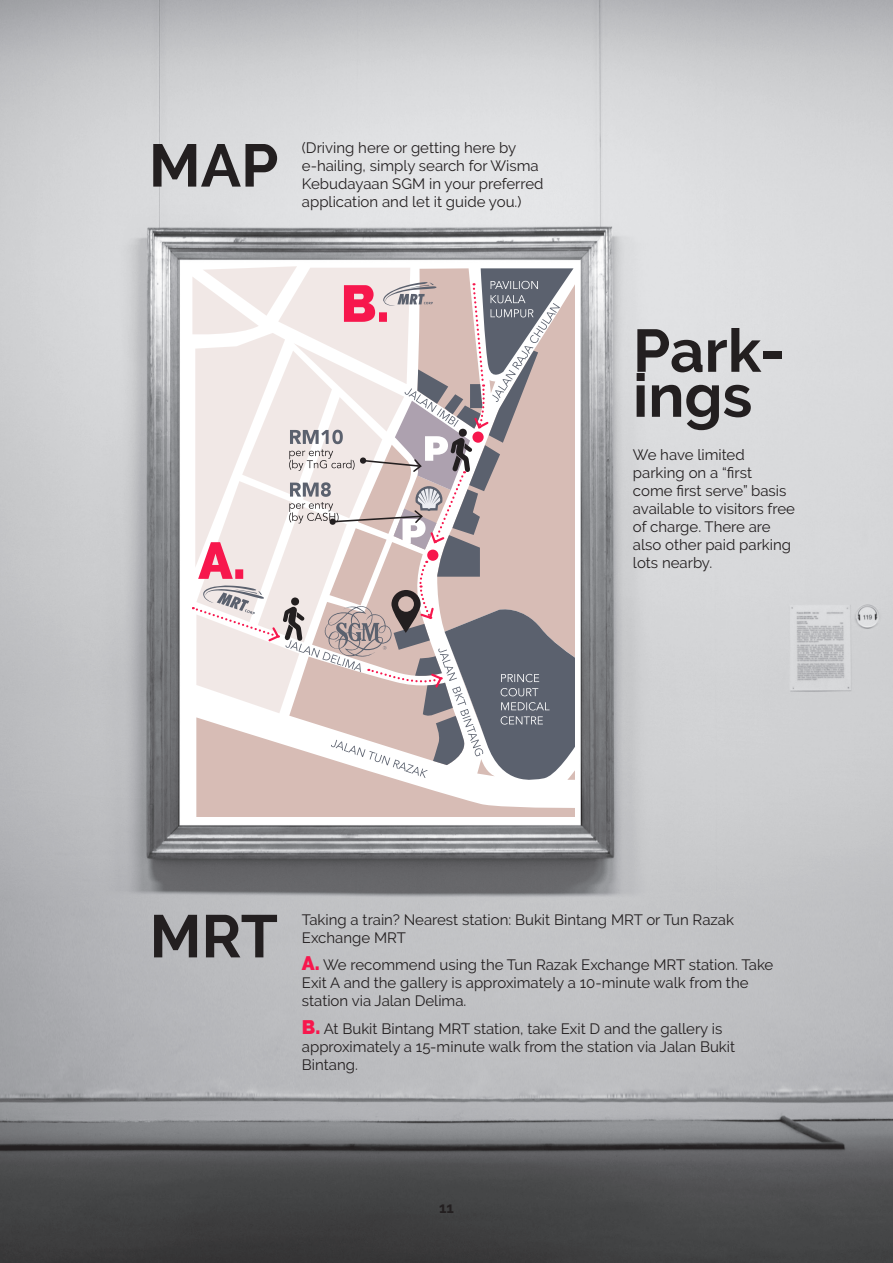
<style>
.page{position:relative;width:893px;height:1263px;background:#fff}
.page>*{position:absolute;margin:0;border:0;box-sizing:border-box;transform-origin:0 0}
.sub_eng{font:700 60px/45px "Raleway";color:#231f20}
.cap_eng{font:15px/18px "Raleway";color:#231f20}
.t1{font:700 15px "Raleway";color:#231f20}
.s1{font-weight:900;font-size:19.5px;color:#f7174d}
</style>
<div class="page">
<img style="left:0;top:0;width:893px;height:1263px">
<svg style="left:192px;top:266px;width:382px;height:551px"></svg>
<p class="sub_eng" style="left:149px;top:143px;width:131px">MAP</p>
<p class="cap_eng" style="left:302px;top:139px;width:243px">(Driving here or getting here by e-hailing, simply search for Wisma Kebudayaan SGM in your preferred application and let it guide you.)</p>
<p class="sub_eng" style="left:633px;top:328px;width:153px">Park&shy;ings</p>
<p class="cap_eng" style="left:633px;top:445px;width:164px">We have limited parking on a “first come first serve” basis available to visitors free of charge. There are also other paid parking lots nearby.</p>
<p class="sub_eng" style="left:150px;top:914px;width:130px">MRT</p>
<p class="cap_eng" style="left:302px;top:910px;width:434px">Taking a train? Nearest station: Bukit Bintang MRT or Tun Razak<br>Exchange MRT</p>
<p class="cap_eng" style="left:302px;top:956px;width:473px"><span class="s1">A.</span> We recommend using the Tun Razak Exchange MRT station. Take<br>Exit A and the gallery is approximately a 10-minute walk from the station via Jalan Delima.</p>
<p class="cap_eng" style="left:302px;top:1020px;width:435px"><span class="s1">B.</span> At Bukit Bintang MRT station, take Exit D and the gallery is approximately a 15-minute walk from the station via Jalan Bukit<br>Bintang.</p>
<p class="t1" style="left:439px;top:1199px;width:16px">11</p>
</div>
